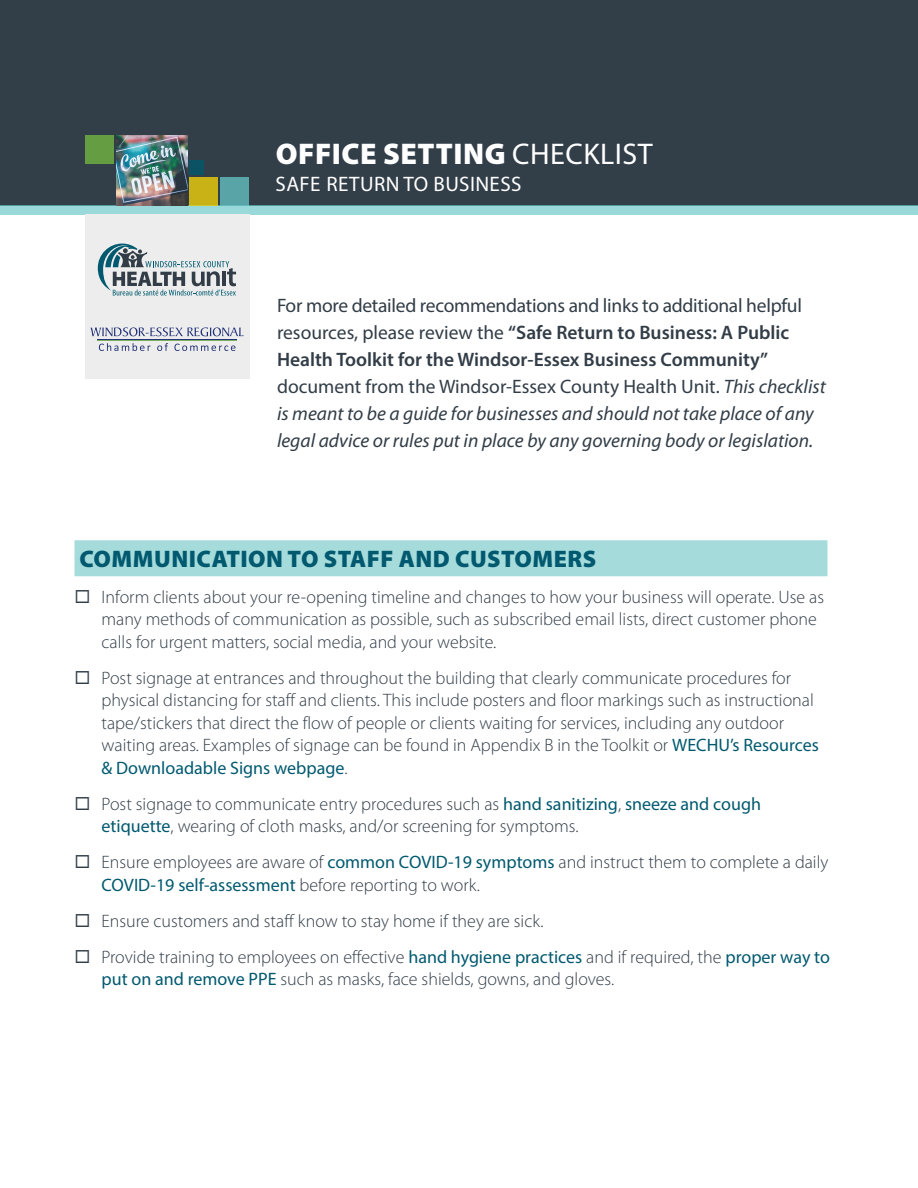
<style>
.page{position:relative;width:918px;height:1188px;background:#fff}
.page>*{position:absolute;margin:0;border:0;box-sizing:border-box;transform-origin:0 0}
.t1{font:900 30px "Myriad Pro";letter-spacing:.02em;color:#fff}
.t2{font:900 24px "Myriad Pro";letter-spacing:.02em;color:#00596f}
.t3{font:21px "Myriad Pro";letter-spacing:.02em;color:#fff}
.t4{font:italic 19.5px/27px "Myriad Pro";color:#323d47}
.t5{font:300 18px/22.5px "Myriad Pro";color:#323d47}
.s1{font-weight:400}
.s2{font-style:normal}
.s3{font-weight:600;font-style:normal}
.s4{font-weight:400;color:#00596f}
</style>
<div class="page">
<div style="left:0;top:0;width:918px;height:206px;background:#323e48"></div>
<div style="left:0;top:206px;width:918px;height:9px;background:#99d9d9"></div>
<div style="left:189px;top:177px;width:29px;height:29px;background:#c9b215"></div>
<div style="left:221px;top:177px;width:28px;height:29px;background:#58a4a7"></div>
<div style="left:189px;top:160px;width:15px;height:14px;background:#0c5265"></div>
<div style="left:85px;top:135px;width:29px;height:29px;background:#659d43"></div>
<img style="left:116px;top:135px;width:71px;height:71px">
<div style="left:75px;top:540px;width:753px;height:36px;background:#a5dbdb"></div>
<div style="left:85px;top:215px;width:164px;height:164px;background:#ecedec"></div>
<svg style="left:98px;top:244px;width:138px;height:52px"></svg>
<hr style="left:98px;top:339px;width:139px;height:1px;background:#243279">
<hr style="left:98px;top:340px;width:139px;height:1px;background:#79b25f">
<svg style="left:91px;top:327px;width:153px;height:9px"></svg>
<svg style="left:99px;top:343px;width:52px;height:8px"></svg>
<svg style="left:157px;top:343px;width:11px;height:8px"></svg>
<svg style="left:174px;top:344px;width:61px;height:7px"></svg>
<h1 class="t1" style="left:276px;top:134px;width:379px">OFFICE SETTING <span class="s1">CHECKLIST</span></h1>
<p class="t3" style="left:276px;top:171px;width:247px">SAFE RETURN TO BUSINESS</p>
<p class="t4" style="left:277px;top:291px;width:550px"><span class="s2">For more detailed recommendations and links to additional helpful resources, please review the</span> <span class="s3">“Safe Return to Business: A Public Health Toolkit for the Windsor-Essex Business Community” </span><span class="s2">document from the Windsor-Essex County Health Unit.</span> This checklist is meant to be a guide for businesses and should not take place of any legal advice or rules put in place by any governing body or legislation.</p>
<h2 class="t2" style="left:80px;top:542px;width:518px">COMMUNICATION TO STAFF AND CUSTOMERS</h2>
<p class="t5" style="left:102px;top:585px;width:724px">Inform clients about your re-opening timeline and changes to how your business will operate. Use as many methods of communication as possible, such as subscribed email lists, direct customer phone calls for urgent matters, social media, and your website.</p>
<p class="t5" style="left:102px;top:666px;width:719px">Post signage at entrances and throughout the building that clearly communicate procedures for physical distancing for staff and clients. This include posters and floor markings such as instructional tape/stickers that direct the flow of people or clients waiting for services, including any outdoor waiting areas. Examples of signage can be found in Appendix B in the Toolkit or <span class="s4">WECHU’s Resources &amp; Downloadable Signs webpage</span>.</p>
<p class="t5" style="left:102px;top:792px;width:661px">Post signage to communicate entry procedures such as <span class="s4">hand sanitizing</span>, <span class="s4">sneeze and cough etiquette</span>, wearing of cloth masks, and/or screening for symptoms.</p>
<p class="t5" style="left:102px;top:851px;width:728px">Ensure employees are aware of <span class="s4">common COVID-19 symptoms</span> and instruct them to complete a daily<br><span class="s4">COVID-19 self-assessment</span> before reporting to work.</p>
<p class="t5" style="left:102px;top:902px;width:730px;line-height:36px">Ensure customers and staff know to stay home if they are sick.<br>Provide training to employees on effective <span class="s4">hand hygiene practices</span> and if required, the <span class="s4">proper way to</span></p>
<p class="t5" style="left:102px;top:968px;width:514px"><span class="s4">put on and remove PPE</span> such as masks, face shields, gowns, and gloves.</p>
</div>
